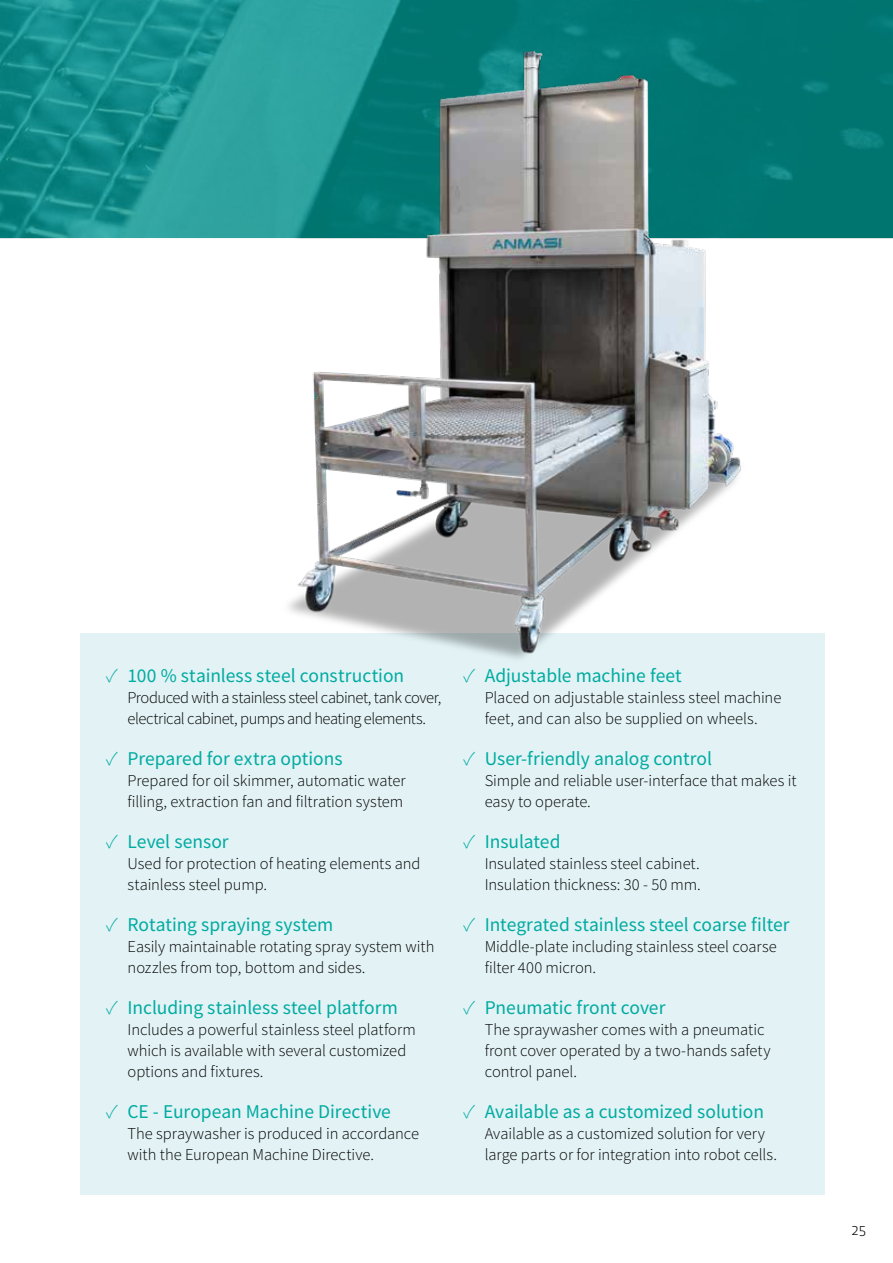
<style>
.page{position:relative;width:893px;height:1263px;background:#fff}
.page>*{position:absolute;margin:0;border:0;box-sizing:border-box;transform-origin:0 0}
.t1{font:19.5px "Source Sans Pro";color:#00aba0}
.t2{font:300 16.5px/21px "Source Sans Pro";letter-spacing:-.005em;color:#000}
.t3{font:300 16.5px/21px "Source Sans Pro";letter-spacing:-.03em;color:#000}
.t4{font:300 13.5px "Sanuk";color:#000}
.s1{font-weight:300}
</style>
<div class="page">
<svg style="left:0;top:0;width:893px;height:238px;background:#128885"></svg>
<div style="left:81px;top:634px;width:744px;height:561px;background:#e2f2f5"></div>
<img style="left:263px;top:40px;width:490px;height:619px">
<p class="t1" style="left:106px;top:663px;width:299px"><span class="s1">✓</span> 100 % stainless steel construction</p>
<p class="t3" style="left:128px;top:687px;width:315px">Produced with a stainless steel cabinet, tank cover, electrical cabinet, pumps and heating elements.</p>
<p class="t1" style="left:106px;top:746px;width:238px"><span class="s1">✓</span> Prepared for extra options</p>
<p class="t2" style="left:128px;top:770px;width:280px">Prepared for oil skimmer, automatic water filling, extraction fan and filtration system</p>
<p class="t1" style="left:106px;top:829px;width:124px"><span class="s1">✓</span> Level sensor</p>
<p class="t2" style="left:128px;top:853px;width:295px">Used for protection of heating elements and stainless steel pump.</p>
<p class="t1" style="left:106px;top:912px;width:229px"><span class="s1">✓</span> Rotating spraying system</p>
<p class="t2" style="left:128px;top:936px;width:308px">Easily maintainable rotating spray system with nozzles from top, bottom and sides.</p>
<p class="t1" style="left:106px;top:995px;width:293px"><span class="s1">✓</span> Including stainless steel platform</p>
<p class="t2" style="left:128px;top:1019px;width:290px">Includes a powerful stainless steel platform which is available with several customized options and fixtures.</p>
<p class="t1" style="left:106px;top:1099px;width:286px"><span class="s1">✓</span> CE - European Machine Directive</p>
<p class="t2" style="left:128px;top:1123px;width:293px">The spraywasher is produced in accordance with the European Machine Directive.</p>
<p class="t1" style="left:463px;top:663px;width:220px"><span class="s1">✓</span> Adjustable machine feet</p>
<p class="t2" style="left:485px;top:687px;width:298px">Placed on adjustable stainless steel machine feet, and can also be supplied on wheels.</p>
<p class="t1" style="left:463px;top:746px;width:250px"><span class="s1">✓</span> User-friendly analog control</p>
<p class="t2" style="left:485px;top:770px;width:313px">Simple and reliable user-interface that makes it easy to operate.</p>
<p class="t1" style="left:463px;top:829px;width:99px"><span class="s1">✓</span> Insulated</p>
<p class="t2" style="left:485px;top:853px;width:218px">Insulated stainless steel cabinet.<br>Insulation thickness: 30 - 50 mm.</p>
<p class="t1" style="left:463px;top:912px;width:328px"><span class="s1">✓</span> Integrated stainless steel coarse filter</p>
<p class="t2" style="left:485px;top:936px;width:294px">Middle-plate including stainless steel coarse filter 400 micron.</p>
<p class="t1" style="left:463px;top:995px;width:203px"><span class="s1">✓</span> Pneumatic front cover</p>
<p class="t2" style="left:485px;top:1019px;width:287px">The spraywasher comes with a pneumatic front cover operated by a two-hands safety control panel.</p>
<p class="t1" style="left:463px;top:1099px;width:302px"><span class="s1">✓</span> Available as a customized solution</p>
<p class="t2" style="left:485px;top:1123px;width:294px">Available as a customized solution for very large parts or for integration into robot cells.</p>
<p class="t4" style="left:851px;top:1222px;width:16px">25</p>
</div>
